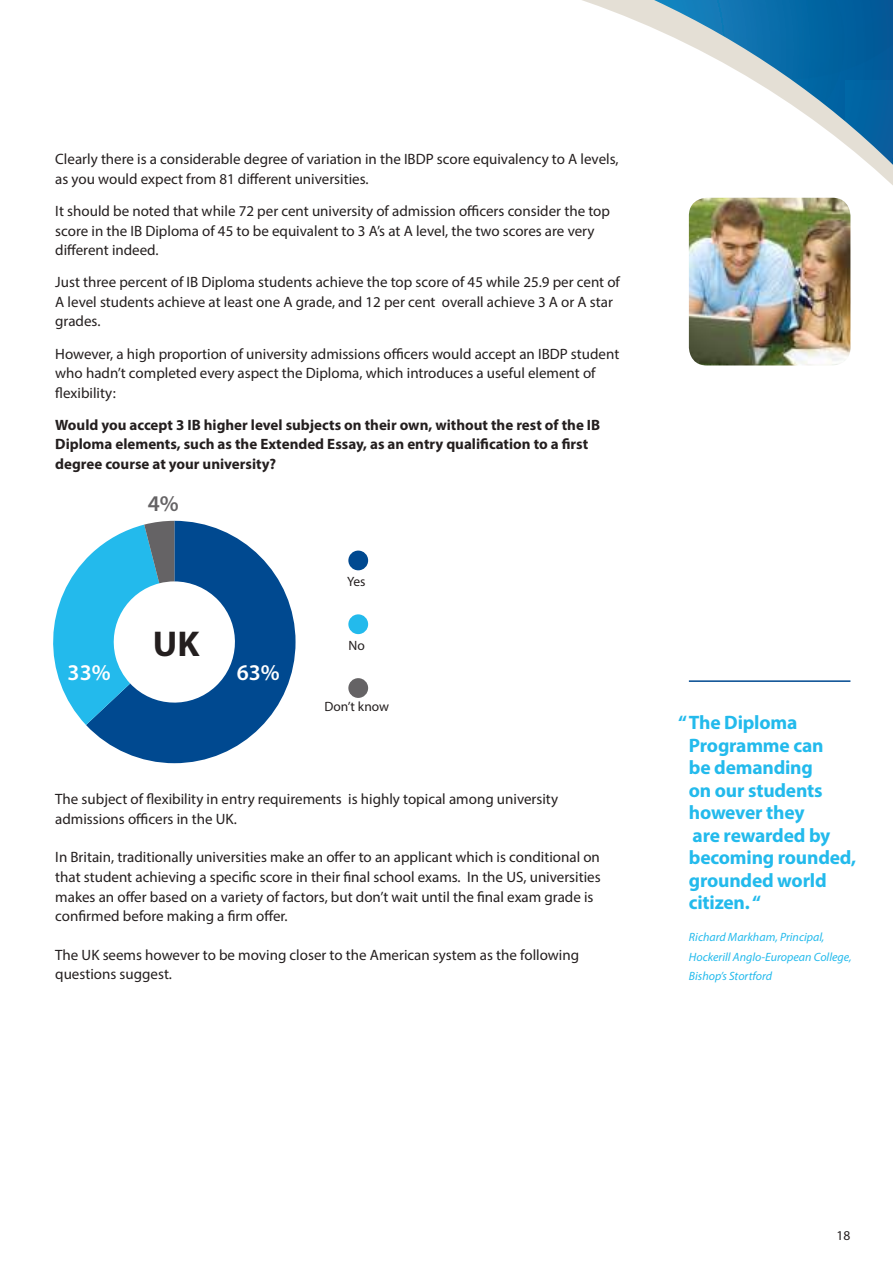
<style>
.page{position:relative;width:893px;height:1263px;background:#fff}
.page>*{position:absolute;margin:0;border:0;box-sizing:border-box;transform-origin:0 0}
.t1{font:700 36px "Myriad Pro";color:#241f1f}
.t2{font:600 22.5px "Myriad Pro";color:#fff}
.t3{font:600 22.5px "Myriad Pro";color:#656365}
.t4{font:700 19.5px/22.5px "Myriad Pro";letter-spacing:-.01em;color:#23baec}
.t5{font:15px/19.5px "Myriad Pro";color:#241f1f}
.t6{font:700 15px/19.5px "Myriad Pro";color:#241f1f}
.t7{font:13.5px "Myriad Pro";color:#241f1f}
.t8{font:italic 12px/19.5px "Myriad Pro";color:#23baec}
</style>
<div class="page">
<svg style="left:582px;top:0;width:311px;height:314px"></svg>
<svg style="left:654px;top:0;width:239px;height:165px"></svg>
<img style="left:689px;top:198px;width:161px;height:167px">
<hr style="left:689px;top:680px;width:161px;height:2px;background:#004990">
<svg style="left:86px;top:521px;width:210px;height:242px;fill:#004990"></svg>
<svg style="left:53px;top:521px;width:121px;height:204px"></svg>
<div style="left:348px;top:551px;width:20px;height:19px;background:#004990;border-radius:50%"></div>
<div style="left:348px;top:614px;width:20px;height:20px;background:#23baec;border-radius:50%"></div>
<div style="left:348px;top:678px;width:20px;height:20px;background:#656365;border-radius:50%"></div>
<p class="t5" style="left:55px;top:149px;width:565px">Clearly there is a considerable degree of variation in the IBDP score equivalency to A levels, as you would expect from 81 different universities.</p>
<p class="t5" style="left:55px;top:201px;width:556px">It should be noted that while 72 per cent university of admission officers consider the top score in the IB Diploma of 45 to be equivalent to 3 A’s at A level, the two scores are very different indeed.</p>
<p class="t5" style="left:55px;top:272px;width:566px">Just three percent of IB Diploma students achieve the top score of 45 while 25.9 per cent of<br>A level students achieve at least one A grade, and 12 per cent overall achieve 3 A or A star grades.</p>
<p class="t5" style="left:55px;top:344px;width:566px">However, a high proportion of university admissions officers would accept an IBDP student who hadn’t completed every aspect the Diploma, which introduces a useful element of flexibility:</p>
<p class="t6" style="left:55px;top:415px;width:546px">Would you accept 3 IB higher level subjects on their own, without the rest of the IB<br>Diploma elements, such as the Extended Essay, as an entry qualification to a first degree course at your university?</p>
<h2 class="t3" style="left:148px;top:489px;width:32px">4%</h2>
<h1 class="t1" style="left:153px;top:621px;width:48px">UK</h1>
<h2 class="t2" style="left:68px;top:658px;width:45px">33%</h2>
<h2 class="t2" style="left:237px;top:658px;width:45px">63%</h2>
<p class="t7" style="left:347px;top:573px;width:20px">Yes</p>
<p class="t7" style="left:349px;top:637px;width:18px">No</p>
<p class="t7" style="left:324px;top:698px;width:66px">Don’t know</p>
<p class="t5" style="left:55px;top:789px;width:504px">The subject of flexibility in entry requirements is highly topical among university admissions officers in the UK.</p>
<p class="t5" style="left:55px;top:847px;width:547px">In Britain, traditionally universities make an offer to an applicant which is conditional on that student achieving a specific score in their final school exams. In the US, universities makes an offer based on a variety of factors, but don’t wait until the final exam grade is confirmed before making a firm offer.</p>
<p class="t5" style="left:55px;top:945px;width:525px">The UK seems however to be moving closer to the American system as the following questions suggest.</p>
<h3 class="t4" style="left:689px;top:711px;width:169px;text-indent:-11px">“The Diploma<br>Programme can<br>be demanding<br>on our students however they<br>are rewarded by becoming rounded, grounded world citizen. “</h3>
<p class="t8" style="left:689px;top:927px;width:164px">Richard Markham, Principal,<br>Hockerill Anglo-European College,<br>Bishop’s Stortford</p>
<p class="t7" style="left:837px;top:1227px;width:15px">18</p>
</div>
